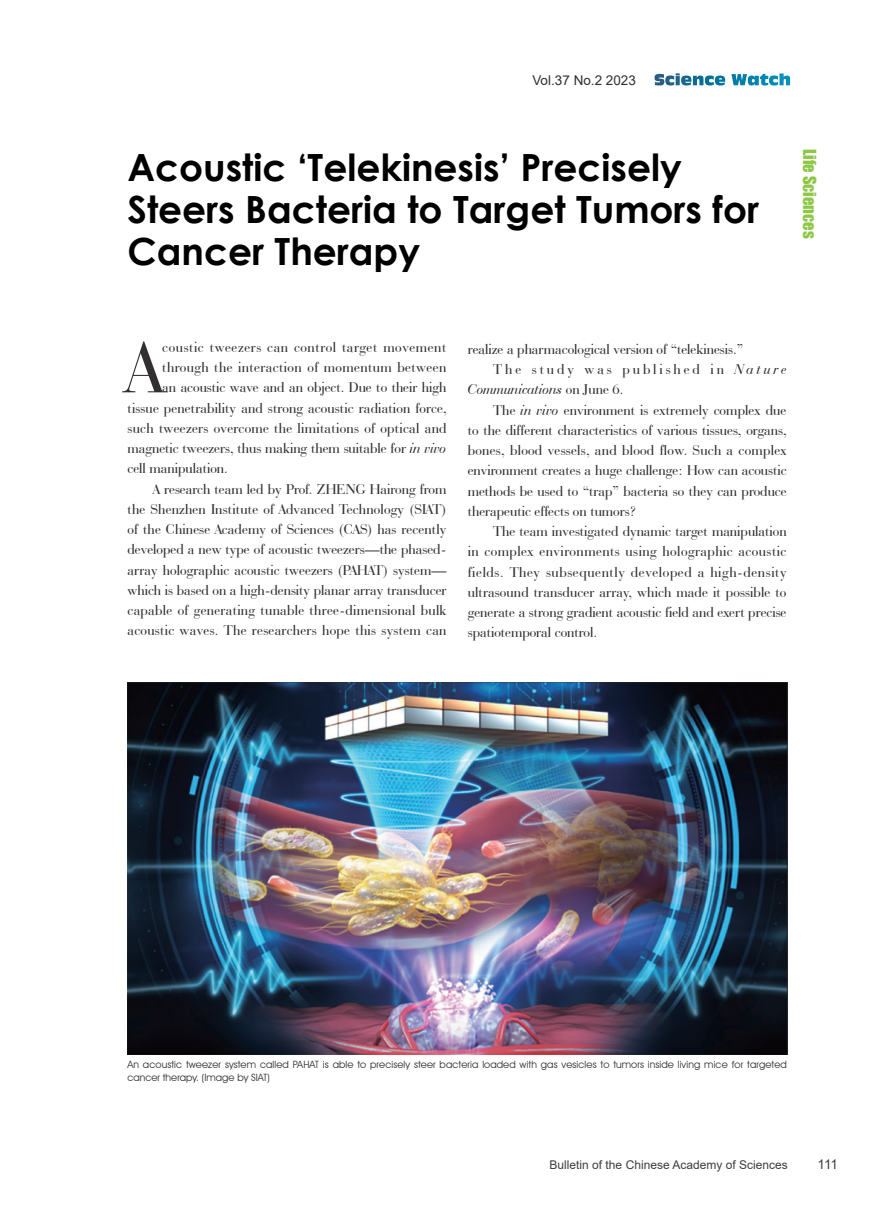
<style>
.page{position:relative;width:893px;height:1212px;background:#fff}
.page>*{position:absolute;margin:0;border:0;box-sizing:border-box;transform-origin:0 0}
.正文{font:76.2px "Bauer Bodoni BT";color:#312f30}
.大标题{font:700 37.5px/42px "Century Gothic";color:#000}
.图片说明{font:16.5px "Impact";color:#8dc748}
.正文-2{font:15px/20.2px "Bauer Bodoni BT";letter-spacing:.01em;color:#312f30;text-align:justify}
.正文-3{font:15px/20.2px "Bauer Bodoni BT";letter-spacing:.195em;color:#312f30}
.正文-4{font:15px "Bauer Bodoni BT";letter-spacing:.04em;color:#312f30}
.t1{font:13.5px "Arial";color:#312f30}
.t2{font:13.5px "Arial";color:#3e3e3f}
.t3{font:12px "Arial";color:#3e3e3f}
.图片说明-2{font:10.05px/12.8px "Avant Garde IT Cby BT";letter-spacing:.005em;color:#312f30}
.s1{font-family:"Antique Olive Compact";font-size:15px;color:#fff}
.s2{font-style:italic}
</style>
<div class="page">
<img style="left:128px;top:683px;width:659px;height:371px">
<p class="t1" style="left:532px;top:71px;width:260px">Vol.37 No.2 2023 <span class="s1">Science Watch</span></p>
<p class="大标题" style="left:128px;top:145px;width:633px">Acoustic ‘Telekinesis’ Precisely<br>Steers Bacteria to Target Tumors for<br>Cancer Therapy</p>
<p class="图片说明" style="left:822px;top:149px;width:91px;rotate:90deg">Life Sciences</p>
<p class="正文" style="left:128px;top:321px;width:36px">A</p>
<p class="正文-4" style="left:162px;top:338px;width:286px">coustic tweezers can control target movement</p>
<p class="正文-2" style="left:162px;top:357px;width:286px">through the interaction of momentum between</p>
<p class="正文-2" style="left:162px;top:377px;width:286px">an acoustic wave and an object. Due to their high</p>
<p class="正文-2" style="left:128px;top:397px;width:321px">tissue penetrability and strong acoustic radiation force,</p>
<p class="正文-2" style="left:128px;top:418px;width:321px">such tweezers overcome the limitations of optical and</p>
<p class="正文-2" style="left:128px;top:438px;width:320px">magnetic tweezers, thus making them suitable for <span class="s2">in vivo</span></p>
<p class="正文-2" style="left:128px;top:458px;width:102px">cell manipulation.</p>
<p class="正文-2" style="left:128px;top:478px;width:321px;text-indent:26px">A research team led by Prof. ZHENG Hairong from the Shenzhen Institute of Advanced Technology (SIAT) of the Chinese Academy of Sciences (CAS) has recently developed a new type of acoustic tweezers—the phased&shy;array holographic acoustic tweezers (PAHAT) system— which is based on a high-density planar array transducer capable of generating tunable three-dimensional bulk acoustic waves. The researchers hope this system can</p>
<p class="正文-2" style="left:468px;top:338px;width:277px">realize a pharmacological version of “telekinesis.”</p>
<p class="正文-3" style="left:468px;top:359px;width:320px;text-indent:26px">The study was published in <span class="s2">Nature<br>Communications</span> on June 6.</p>
<p class="正文-2" style="left:468px;top:399px;width:321px;text-indent:26px">The <span class="s2">in vivo</span> environment is extremely complex due to the different characteristics of various tissues, organs, bones, blood vessels, and blood flow. Such a complex environment creates a huge challenge: How can acoustic methods be used to “trap” bacteria so they can produce therapeutic effects on tumors?</p>
<p class="正文-2" style="left:468px;top:521px;width:321px;text-indent:26px">The team investigated dynamic target manipulation in complex environments using holographic acoustic fields. They subsequently developed a high-density ultrasound transducer array, which made it possible to generate a strong gradient acoustic field and exert precise spatiotemporal control.</p>
<p class="图片说明-2" style="left:127px;top:1058px;width:661px">An acoustic tweezer system called PAHAT is able to precisely steer bacteria loaded with gas vesicles to tumors inside living mice for targeted cancer therapy. (Image by SIAT)</p>
<p class="t3" style="left:550px;top:1156px;width:240px">Bulletin of the Chinese Academy of Sciences</p>
<p class="t2" style="left:817px;top:1155px;width:22px">111</p>
</div>
